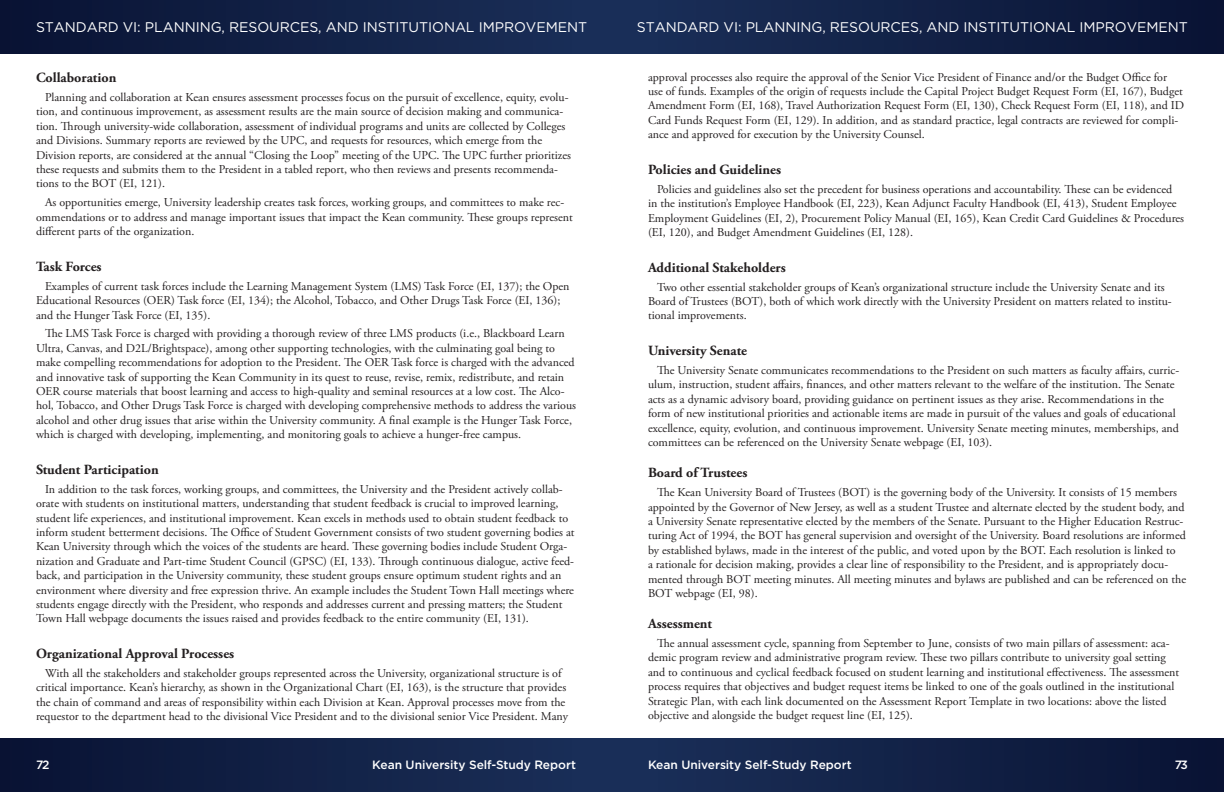
<style>
.page{position:relative;width:1224px;height:792px;background:#fff}
.page>*{position:absolute;margin:0;border:0;box-sizing:border-box;transform-origin:0 0}
.subhead{font:700 14px "Adobe Garamond Pro";color:#231f20}
.t1{font:14px "Gotham";letter-spacing:-.005em;color:#fff}
.body{font:12px/14.4px "Adobe Garamond Pro";color:#231f20}
.t2{font:500 12px "Gotham";letter-spacing:-.005em;color:#fff}
</style>
<div class="page">
<div style="left:0;top:0;width:612px;height:54px;background:linear-gradient(to right,#091333,#1b3059)"></div>
<div style="left:612px;top:0;width:612px;height:54px;background:linear-gradient(to right,#1b305a,#091334)"></div>
<div style="left:0;top:738px;width:612px;height:54px;background:linear-gradient(to right,#091333,#1b3059)"></div>
<div style="left:612px;top:738px;width:612px;height:54px;background:linear-gradient(to right,#1b305a,#091334)"></div>
<p class="t1" style="left:36px;top:19px;width:553px">STANDARD VI: PLANNING, RESOURCES, AND INSTITUTIONAL IMPROVEMENT</p>
<p class="t1" style="left:637px;top:19px;width:553px">STANDARD VI: PLANNING, RESOURCES, AND INSTITUTIONAL IMPROVEMENT</p>
<p class="subhead" style="left:36px;top:70px;width:82px">Collaboration</p>
<p class="body" style="left:36px;top:90px;width:536px;text-indent:9px">Planning and collaboration at Kean ensures assessment processes focus on the pursuit of excellence, equity, evolu&shy;tion, and continuous improvement, as assessment results are the main source of decision making and communica&shy;tion. Through university-wide collaboration, assessment of individual programs and units are collected by Colleges and Divisions. Summary reports are reviewed by the UPC, and requests for resources, which emerge from the Division reports, are considered at the annual “Closing the Loop” meeting of the UPC. The UPC further prioritizes these requests and submits them to the President in a tabled report, who then reviews and presents recommenda&shy;tions to the BOT (EI, 121).</p>
<p class="body" style="left:36px;top:196px;width:538px;text-indent:9px">As opportunities emerge, University leadership creates task forces, working groups, and committees to make rec&shy;ommendations or to address and manage important issues that impact the Kean community. These groups represent different parts of the organization.</p>
<p class="subhead" style="left:36px;top:258px;width:67px">Task Forces</p>
<p class="body" style="left:36px;top:279px;width:535px;text-indent:9px">Examples of current task forces include the Learning Management System (LMS) Task Force (EI, 137); the Open<br>Educational Resources (OER) Task force (EI, 134); the Alcohol, Tobacco, and Other Drugs Task Force (EI, 136); and the Hunger Task Force (EI, 135).</p>
<p class="body" style="left:36px;top:327px;width:542px;text-indent:9px">The LMS Task Force is charged with providing a thorough review of three LMS products (i.e., Blackboard Learn Ultra, Canvas, and D2L/Brightspace), among other supporting technologies, with the culminating goal being to make compelling recommendations for adoption to the President. The OER Task force is charged with the advanced and innovative task of supporting the Kean Community in its quest to reuse, revise, remix, redistribute, and retain OER course materials that boost learning and access to high-quality and seminal resources at a low cost. The Alco&shy;hol, Tobacco, and Other Drugs Task Force is charged with developing comprehensive methods to address the various alcohol and other drug issues that arise within the University community. A final example is the Hunger Task Force, which is charged with developing, implementing, and monitoring goals to achieve a hunger-free campus.</p>
<p class="subhead" style="left:36px;top:461px;width:124px">Student Participation</p>
<p class="body" style="left:36px;top:482px;width:540px;text-indent:9px">In addition to the task forces, working groups, and committees, the University and the President actively collab&shy;orate with students on institutional matters, understanding that student feedback is crucial to improved learning, student life experiences, and institutional improvement. Kean excels in methods used to obtain student feedback to inform student betterment decisions. The Office of Student Government consists of two student governing bodies at Kean University through which the voices of the students are heard. These governing bodies include Student Orga&shy;nization and Graduate and Part-time Student Council (GPSC) (EI, 133). Through continuous dialogue, active feed&shy;back, and participation in the University community, these student groups ensure optimum student rights and an environment where diversity and free expression thrive. An example includes the Student Town Hall meetings where students engage directly with the President, who responds and addresses current and pressing matters; the Student Town Hall webpage documents the issues raised and provides feedback to the entire community (EI, 131).</p>
<p class="subhead" style="left:36px;top:646px;width:200px">Organizational Approval Processes</p>
<p class="body" style="left:36px;top:666px;width:534px;text-align:center">With all the stakeholders and stakeholder groups represented across the University, organizational structure is of critical importance. Kean’s hierarchy, as shown in the Organizational Chart (EI, 163), is the structure that provides the chain of command and areas of responsibility within each Division at Kean. Approval processes move from the requestor to the department head to the divisional Vice President and to the divisional senior Vice President. Many</p>
<p class="body" style="left:648px;top:70px;width:538px">approval processes also require the approval of the Senior Vice President of Finance and/or the Budget Office for use of funds. Examples of the origin of requests include the Capital Project Budget Request Form (EI, 167), Budget Amendment Form (EI, 168), Travel Authorization Request Form (EI, 130), Check Request Form (EI, 118), and ID Card Funds Request Form (EI, 129). In addition, and as standard practice, legal contracts are reviewed for compli&shy;ance and approved for execution by the University Counsel.</p>
<p class="subhead" style="left:648px;top:161px;width:135px">Policies and Guidelines</p>
<p class="body" style="left:648px;top:182px;width:538px;text-indent:9px">Policies and guidelines also set the precedent for business operations and accountability. These can be evidenced in the institution’s Employee Handbook (EI, 223), Kean Adjunct Faculty Handbook (EI, 413), Student Employee Employment Guidelines (EI, 2), Procurement Policy Manual (EI, 165), Kean Credit Card Guidelines &amp; Procedures (EI, 120), and Budget Amendment Guidelines (EI, 128).</p>
<p class="subhead" style="left:648px;top:259px;width:139px">Additional Stakeholders</p>
<p class="body" style="left:648px;top:280px;width:525px;text-indent:9px">Two other essential stakeholder groups of Kean’s organizational structure include the University Senate and its<br>Board of Trustees (BOT), both of which work directly with the University President on matters related to institu&shy;tional improvements.</p>
<p class="subhead" style="left:648px;top:343px;width:101px">University Senate</p>
<p class="body" style="left:648px;top:364px;width:533px;text-indent:9px">The University Senate communicates recommendations to the President on such matters as faculty affairs, curric&shy;ulum, instruction, student affairs, finances, and other matters relevant to the welfare of the institution. The Senate acts as a dynamic advisory board, providing guidance on pertinent issues as they arise. Recommendations in the form of new institutional priorities and actionable items are made in pursuit of the values and goals of educational excellence, equity, evolution, and continuous improvement. University Senate meeting minutes, memberships, and committees can be referenced on the University Senate webpage (EI, 103).</p>
<p class="subhead" style="left:648px;top:465px;width:101px">Board of Trustees</p>
<p class="body" style="left:648px;top:486px;width:540px;text-indent:9px">The Kean University Board of Trustees (BOT) is the governing body of the University. It consists of 15 members appointed by the Governor of New Jersey, as well as a student Trustee and alternate elected by the student body, and a University Senate representative elected by the members of the Senate. Pursuant to the Higher Education Restruc&shy;turing Act of 1994, the BOT has general supervision and oversight of the University. Board resolutions are informed by established bylaws, made in the interest of the public, and voted upon by the BOT. Each resolution is linked to<br>a rationale for decision making, provides a clear line of responsibility to the President, and is appropriately docu&shy;mented through BOT meeting minutes. All meeting minutes and bylaws are published and can be referenced on the BOT webpage (EI, 98).</p>
<p class="subhead" style="left:648px;top:616px;width:66px">Assessment</p>
<p class="body" style="left:648px;top:637px;width:533px;text-indent:9px">The annual assessment cycle, spanning from September to June, consists of two main pillars of assessment: aca&shy;demic program review and administrative program review. These two pillars contribute to university goal setting and to continuous and cyclical feedback focused on student learning and institutional effectiveness. The assessment process requires that objectives and budget request items be linked to one of the goals outlined in the institutional Strategic Plan, with each link documented on the Assessment Report Template in two locations: above the listed objective and alongside the budget request line (EI, 125).</p>
<p class="t2" style="left:36px;top:758px;width:15px">72</p>
<p class="t2" style="left:372px;top:758px;width:205px">Kean University Self-Study Report</p>
<p class="t2" style="left:648px;top:758px;width:205px">Kean University Self-Study Report</p>
<p class="t2" style="left:1175px;top:758px;width:15px">73</p>
</div>
